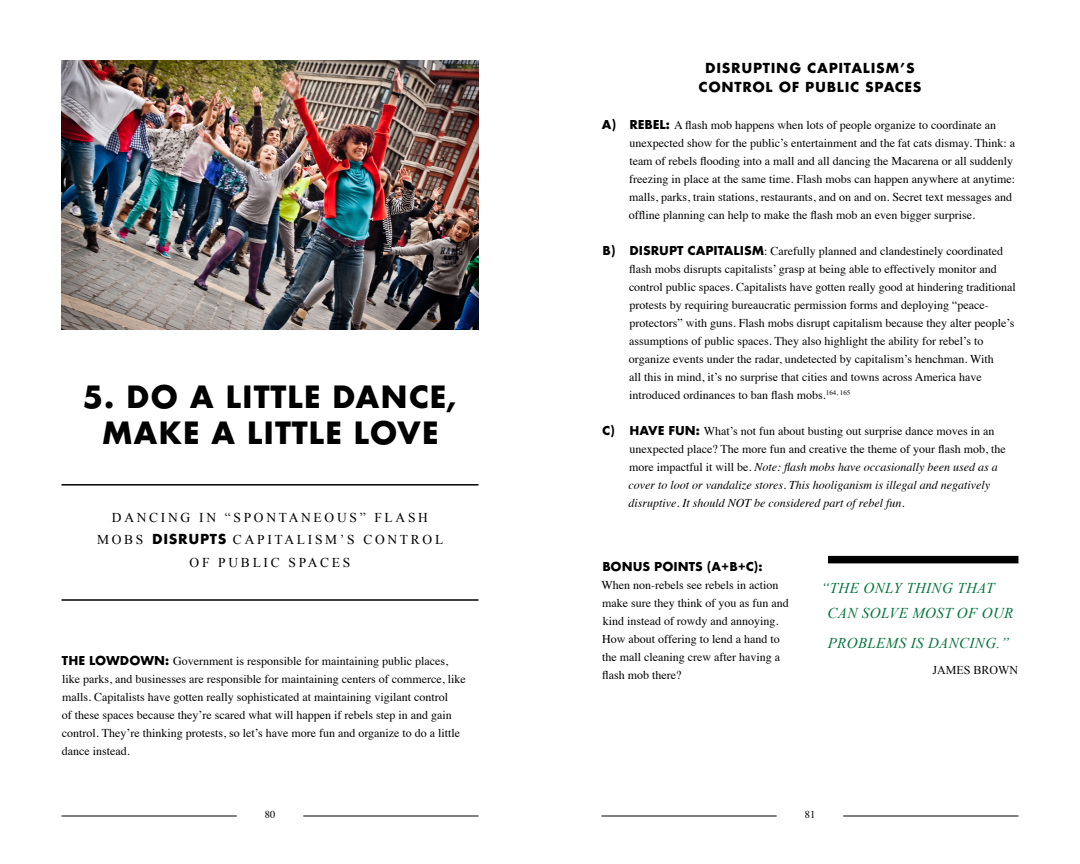
<style>
.page{position:relative;width:1080px;height:864px;background:#fff}
.page>*{position:absolute;margin:0;border:0;box-sizing:border-box;transform-origin:0 0}
.t1{font:700 30px/36px "Futura ND";letter-spacing:.025em;color:#000;text-align:center}
.t2{font:italic 15px/25.5px "Times New Roman";letter-spacing:.025em;color:#007539}
.t3{font:13.5px/22.5px "Times New Roman";letter-spacing:.2em;color:#000;text-align:center}
.t4{font:700 13.5px/19.5px "Futura ND";letter-spacing:.05em;color:#000;text-align:center}
.t5{font:12px/18px "Times";color:#000}
.t6{font:italic 12px/18px "Times";color:#000}
.t7{font:700 12px "Futura ND";color:#000}
.t8{font:12px "Times New Roman";color:#000}
.t9{font:10.5px "Times";color:#000}
.s1{font-family:"Futura ND";font-weight:700}
.s2{font-family:"Futura ND";font-weight:700;font-style:normal}
.s3{font-style:normal}
</style>
<div class="page">
<hr style="left:62px;top:816px;width:175px;height:1px;background:#000">
<hr style="left:303px;top:816px;width:175px;height:1px;background:#000">
<hr style="left:602px;top:816px;width:175px;height:1px;background:#000">
<hr style="left:843px;top:816px;width:176px;height:1px;background:#000">
<img style="left:62px;top:61px;width:416px;height:268px">
<hr style="left:62px;top:599px;width:416px;height:2px;background:#000">
<hr style="left:62px;top:484px;width:416px;height:2px;background:#000">
<div style="left:828px;top:556px;width:190px;height:7px;background:#000"></div>
<h1 class="t1" style="left:83px;top:378px;width:376px">5. DO A LITTLE DANCE,<br>MAKE A LITTLE LOVE</h1>
<p class="t3" style="left:97px;top:506px;width:348px">DANCING IN “SPONTANEOUS” FLASH<br>MOBS <span class="s1">DISRUPTS</span> CAPITALISM’S CONTROL<br>OF PUBLIC SPACES</p>
<p class="t5" style="left:62px;top:651px;width:405px"><span class="s1">THE LOWDOWN:</span> Government is responsible for maintaining public places, like parks, and businesses are responsible for maintaining centers of commerce, like malls. Capitalists have gotten really sophisticated at maintaining vigilant control<br>of these spaces because they’re scared what will happen if rebels step in and gain control. They’re thinking protests, so let’s have more fun and organize to do a little dance instead.</p>
<p class="t4" style="left:699px;top:58px;width:224px">DISRUPTING CAPITALISM’S<br>CONTROL OF PUBLIC SPACES</p>
<p class="t5" style="left:629px;top:115px;width:388px;text-indent:-27px"><span class="s1">A) REBEL:</span> A flash mob happens when lots of people organize to coordinate an unexpected show for the public’s entertainment and the fat cats dismay. Think: a team of rebels flooding into a mall and all dancing the Macarena or all suddenly freezing in place at the same time. Flash mobs can happen anywhere at anytime: malls, parks, train stations, restaurants, and on and on. Secret text messages and offline planning can help to make the flash mob an even bigger surprise.</p>
<p class="t5" style="left:629px;top:241px;width:389px;text-indent:-27px"><span class="s1">B) DISRUPT CAPITALISM</span>: Carefully planned and clandestinely coordinated flash mobs disrupts capitalists’ grasp at being able to effectively monitor and control public spaces. Capitalists have gotten really good at hindering traditional protests by requiring bureaucratic permission forms and deploying “peace&shy;protectors” with guns. Flash mobs disrupt capitalism because they alter people’s assumptions of public spaces. They also highlight the ability for rebel’s to organize events under the radar, undetected by capitalism’s henchman. With<br>all this in mind, it’s no surprise that cities and towns across America have introduced ordinances to ban flash mobs.<sup>164,</sup> <sup>165</sup></p>
<p class="t6" style="left:628px;top:422px;width:379px;text-indent:-26px"><span class="s2">C) HAVE FUN:</span> <span class="s3">What’s not fun about busting out surprise dance moves in an unexpected place? The more fun and creative the theme of your flash mob, the more impactful it will be.</span> Note: flash mobs have occasionally been used as a cover to loot or vandalize stores. This hooliganism is illegal and negatively disruptive. It should NOT be considered part of rebel fun<span class="s3">.</span></p>
<p class="t7" style="left:602px;top:559px;width:162px">BONUS POINTS (A+B+C):</p>
<p class="t5" style="left:602px;top:575px;width:189px">When non-rebels see rebels in action make sure they think of you as fun and kind instead of rowdy and annoying.<br>How about offering to lend a hand to the mall cleaning crew after having a flash mob there?</p>
<p class="t2" style="left:828px;top:575px;width:187px;text-indent:-6px">“THE ONLY THING THAT<br>CAN SOLVE MOST OF OUR</p>
<p class="t2" style="left:828px;top:630px;width:183px">PROBLEMS IS DANCING.”</p>
<p class="t8" style="left:932px;top:662px;width:87px">JAMES BROWN</p>
<p class="t9" style="left:265px;top:805px;width:12px">80</p>
<p class="t9" style="left:805px;top:805px;width:12px">81</p>
</div>
